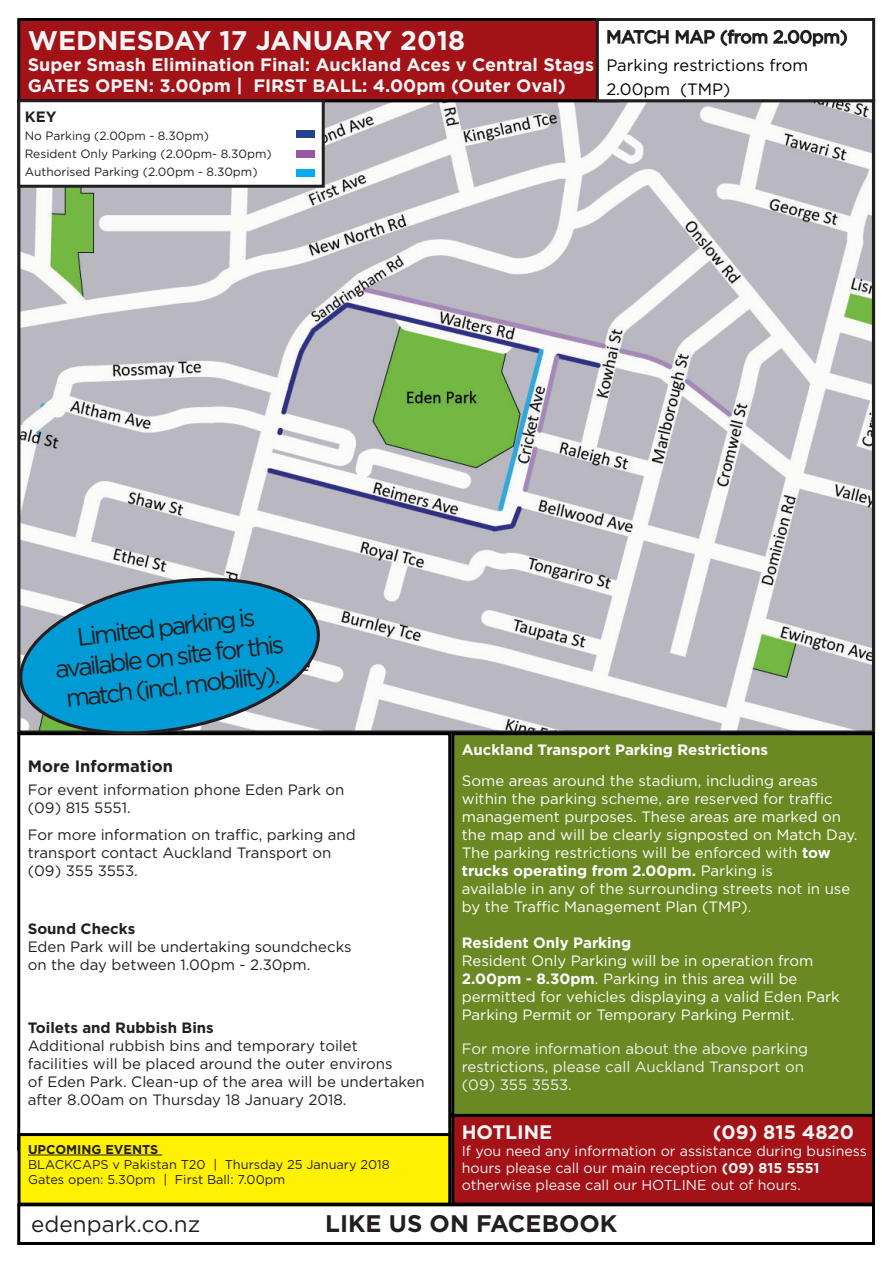
<style>
.page{position:relative;width:893px;height:1263px;background:#fff}
.page>*{position:absolute;margin:0;border:0;box-sizing:border-box;transform-origin:0 0}
.t1{font:700 27px "Gotham";color:#f5f5f6}
.t2{font:25.05px/30px "Gotham";color:#231f20;text-align:center}
.t3{font:700 24px "Gotham";color:#231f20}
.t4{font:22.5px "Gotham";color:#231f20}
.t5{font:700 19.5px "Gotham";color:#f5f5f6}
.t6{font:700 18px "Gotham";color:#f5f5f6}
.t7{font:16.5px/24px "Gotham";color:#000}
.t8{font:700 16.5px "Gotham";color:#231f20}
.t9{font:15px/18px "Gotham";color:#fff}
.t10{font:15px/18px "Gotham";color:#231f20}
.t11{font:15px "Gotham";color:#f0f1f2}
.t12{font:700 15px "Gotham";color:#fff}
.t13{font:700 15px "Gotham";color:#231f20}
.t14{font:14.25px/17.1px "Gotham";color:#f5f5f6}
.t15{font:12.75px/15.3px "Gotham";color:#231f20}
.t16{font:12px "Gotham";color:#231f20}
.s1{font-weight:700}
</style>
<div class="page">
<img style="left:21px;top:103px;width:850px;height:627px">
<div style="left:453px;top:1114px;width:420px;height:90px;background:#a21217"></div>
<div style="left:451px;top:1112px;width:424px;height:93px;border:3px solid #000"></div>
<div style="left:17px;top:1203px;width:858px;height:42px;border:3px solid #000"></div>
<div style="left:453px;top:734px;width:420px;height:381px;background:#6a8922"></div>
<div style="left:451px;top:732px;width:424px;height:385px;border:3px solid #000"></div>
<div style="left:17px;top:732px;width:434px;height:419px;border:3px solid #000"></div>
<div style="left:19px;top:1134px;width:431px;height:70px;background:#fff101"></div>
<hr style="left:28px;top:1155px;width:134px;height:1px;background:#231f20">
<div style="left:18px;top:1133px;width:433px;height:72px;border:3px solid #000"></div>
<div style="left:19px;top:20px;width:597px;height:81px;background:#a21217"></div>
<div style="left:17px;top:18px;width:600px;height:84px;border:3px solid #000"></div>
<div style="left:597px;top:20px;width:277px;height:81px;background:#fff"></div>
<svg style="left:607px;top:29px;width:62px;height:15px"></svg>
<svg style="left:675px;top:29px;width:172px;height:18px"></svg>
<div style="left:596px;top:18px;width:279px;height:84px;border:3px solid #231f20"></div>
<svg style="left:17px;top:569px;width:308px;height:174px"></svg>
<div style="left:19px;top:101px;width:304px;height:85px;background:#fff"></div>
<div style="left:17px;top:99px;width:308px;height:89px;border:3px solid #231f20"></div>
<div style="left:296px;top:150px;width:19px;height:8px;background:#9657a3"></div>
<div style="left:296px;top:130px;width:19px;height:8px;background:#25418f"></div>
<div style="left:296px;top:169px;width:19px;height:8px;background:#00aeef"></div>
<p class="t1" style="left:28px;top:23px;width:439px">WEDNESDAY 17 JANUARY 2018</p>
<p class="t6" style="left:28px;top:53px;width:568px">Super Smash Elimination Final: Auckland Aces v Central Stags</p>
<p class="t6" style="left:28px;top:74px;width:540px">GATES OPEN: 3.00pm | FIRST BALL: 4.00pm (Outer Oval)</p>
<p class="t13" style="left:25px;top:106px;width:33px">KEY</p>
<p class="t16" style="left:25px;top:128px;width:186px">No Parking (2.00pm - 8.30pm)</p>
<p class="t16" style="left:25px;top:146px;width:248px">Resident Only Parking (2.00pm- 8.30pm)</p>
<p class="t16" style="left:25px;top:164px;width:234px">Authorised Parking (2.00pm - 8.30pm)</p>
<p class="t7" style="left:606px;top:53px;width:203px">Parking restrictions from<br>2.00pm (TMP)</p>
<p class="t2" style="left:76px;top:621px;width:180px;rotate:-6deg">Limited parking is</p>
<p class="t2" style="left:54px;top:653px;width:232px;rotate:-6deg">available on site for this match (incl. mobility).</p>
<p class="t8" style="left:28px;top:756px;width:147px">More Information</p>
<p class="t10" style="left:28px;top:780px;width:318px">For event information phone Eden Park on</p>
<p class="t10" style="left:28px;top:798px;width:105px">(09) 815 5551.</p>
<p class="t10" style="left:28px;top:825px;width:329px">For more information on traffic, parking and</p>
<p class="t10" style="left:28px;top:843px;width:305px">transport contact Auckland Transport on</p>
<p class="t10" style="left:28px;top:861px;width:112px">(09) 355 3553.</p>
<p class="t13" style="left:28px;top:919px;width:109px">Sound Checks</p>
<p class="t10" style="left:28px;top:938px;width:325px">Eden Park will be undertaking soundchecks</p>
<p class="t10" style="left:28px;top:956px;width:284px">on the day between 1.00pm - 2.30pm.</p>
<p class="t13" style="left:28px;top:1018px;width:188px">Toilets and Rubbish Bins</p>
<p class="t10" style="left:28px;top:1037px;width:332px">Additional rubbish bins and temporary toilet</p>
<p class="t10" style="left:28px;top:1055px;width:366px">facilities will be placed around the outer environs</p>
<p class="t10" style="left:28px;top:1073px;width:399px">of Eden Park. Clean-up of the area will be undertaken after 8.00am on Thursday 18 January 2018.</p>
<p class="t15" style="left:28px;top:1141px;width:363px"><span class="s1">UPCOMING EVENTS<br></span>BLACKCAPS v Pakistan T20 | Thursday 25 January 2018</p>
<p class="t15" style="left:28px;top:1172px;width:259px">Gates open: 5.30pm | First Ball: 7.00pm</p>
<p class="t12" style="left:462px;top:739px;width:308px">Auckland Transport Parking Restrictions</p>
<p class="t9" style="left:462px;top:771px;width:358px">Some areas around the stadium, including areas</p>
<p class="t9" style="left:462px;top:789px;width:397px">within the parking scheme, are reserved for traffic management purposes. These areas are marked on the map and will be clearly signposted on Match Day.<br>The parking restrictions will be enforced with <span class="s1">tow trucks operating from 2.00pm.</span> Parking is</p>
<p class="t9" style="left:462px;top:879px;width:390px">available in any of the surrounding streets not in use by the Traffic Management Plan (TMP).</p>
<p class="t12" style="left:462px;top:933px;width:171px">Resident Only Parking</p>
<p class="t9" style="left:462px;top:951px;width:353px">Resident Only Parking will be in operation from</p>
<p class="t9" style="left:462px;top:969px;width:337px"><span class="s1">2.00pm - 8.30pm</span>. Parking in this area will be</p>
<p class="t9" style="left:462px;top:987px;width:380px">permitted for vehicles displaying a valid Eden Park<br>Parking Permit or Temporary Parking Permit.</p>
<p class="t11" style="left:462px;top:1038px;width:348px">For more information about the above parking</p>
<p class="t11" style="left:462px;top:1056px;width:344px">restrictions, please call Auckland Transport on</p>
<p class="t11" style="left:462px;top:1074px;width:112px">(09) 355 3553.</p>
<p class="t5" style="left:462px;top:1119px;width:92px">HOTLINE</p>
<p class="t5" style="left:713px;top:1119px;width:143px">(09) 815 4820</p>
<p class="t14" style="left:462px;top:1142px;width:407px">If you need any information or assistance during business hours please call our main reception <span class="s1">(09) 815 5551</span></p>
<p class="t14" style="left:462px;top:1176px;width:341px">otherwise please call our HOTLINE out of hours.</p>
<p class="t4" style="left:31px;top:1209px;width:170px">edenpark.co.nz</p>
<p class="t3" style="left:325px;top:1207px;width:294px">LIKE US ON FACEBOOK</p>
</div>
